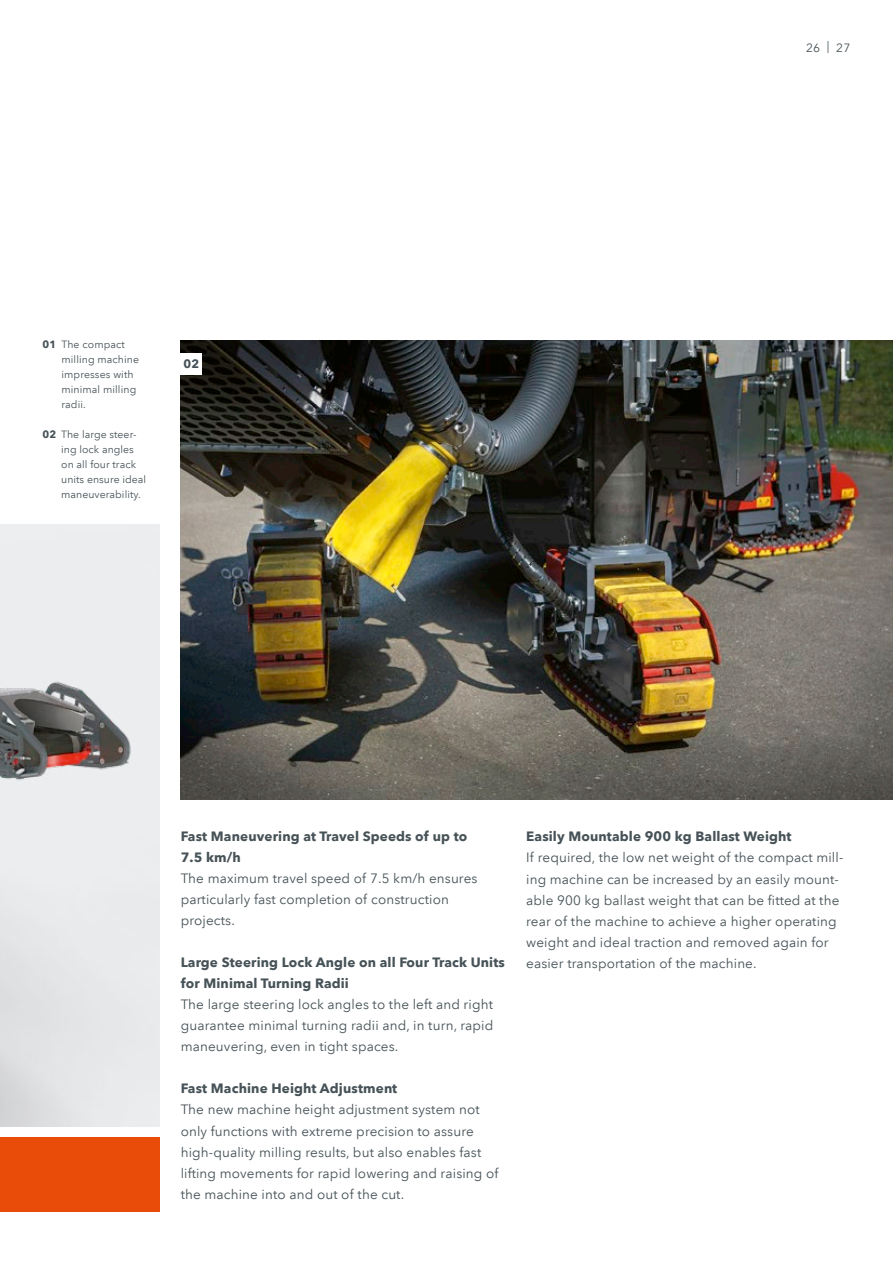
<style>
.page{position:relative;width:893px;height:1263px;background:#fff}
.page>*{position:absolute;margin:0;border:0;box-sizing:border-box;transform-origin:0 0}
.t1{font:13.5px/21px "Avenir Next LT Pro";letter-spacing:.01em;color:#465257}
.t2{font:700 13.5px/21px "Avenir Next LT Pro";letter-spacing:.01em;color:#465257}
.t3{font:12px "Avenir Next LT Pro";color:#465257}
.t4{font:700 12px "Avenir Next LT Pro";color:#465257}
.t5{font:10.5px/15px "Avenir Next LT Pro";letter-spacing:.005em;color:#465257}
.s1{font-weight:700}
</style>
<div class="page">
<img style="left:0;top:524px;width:159px;height:603px">
<img style="left:181px;top:340px;width:712px;height:459px">
<div style="left:181px;top:353px;width:21px;height:21px;background:#fff"></div>
<div style="left:0;top:1138px;width:159px;height:74px;background:#e84c08"></div>
<p class="t5" style="left:62px;top:337px;width:79px;text-indent:-19px"><span class="s1">01</span> The compact milling machine impresses with minimal milling radii.</p>
<p class="t5" style="left:61px;top:427px;width:86px;text-indent:-19px"><span class="s1">02</span> The large steer&shy;ing lock angles on all four track units ensure ideal maneuverability.</p>
<p class="t4" style="left:184px;top:357px;width:17px">02</p>
<p class="t3" style="left:806px;top:40px;width:46px">26 | 27</p>
<p class="t2" style="left:181px;top:826px;width:288px">Fast Maneuvering at Travel Speeds of up to<br>7.5 km/h</p>
<p class="t1" style="left:181px;top:868px;width:298px">The maximum travel speed of 7.5 km/h ensures particularly fast completion of construction projects.</p>
<p class="t2" style="left:181px;top:952px;width:326px">Large Steering Lock Angle on all Four Track Units for Minimal Turning Radii</p>
<p class="t1" style="left:181px;top:994px;width:314px;text-align:justify">The large steering lock angles to the left and right guarantee minimal turning radii and, in turn, rapid maneuvering, even in tight spaces.</p>
<p class="t2" style="left:181px;top:1078px;width:218px">Fast Machine Height Adjustment</p>
<p class="t1" style="left:181px;top:1099px;width:319px">The new machine height adjustment system not only functions with extreme precision to assure high-quality milling results, but also enables fast lifting movements for rapid lowering and raising of the machine into and out of the cut.</p>
<p class="t2" style="left:526px;top:826px;width:267px">Easily Mountable 900 kg Ballast Weight</p>
<p class="t1" style="left:526px;top:847px;width:319px">If required, the low net weight of the compact mill&shy;ing machine can be increased by an easily mount&shy;able 900 kg ballast weight that can be fitted at the rear of the machine to achieve a higher operating weight and ideal traction and removed again for easier transportation of the machine.</p>
</div>
